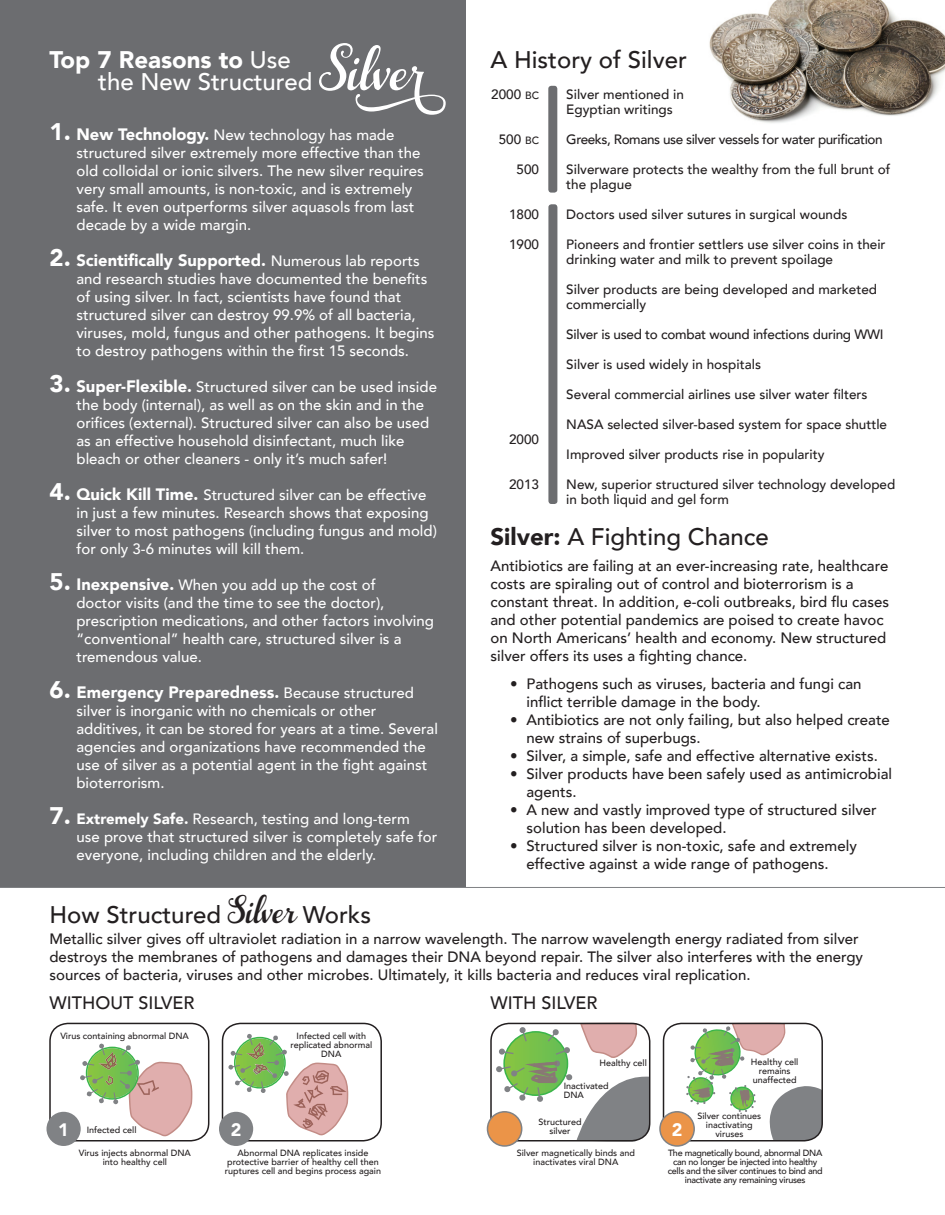
<style>
.page{position:relative;width:945px;height:1215px;background:#fff}
.page>*{position:absolute;margin:0;border:0;box-sizing:border-box;transform-origin:0 0}
.t1{font:italic 700 73.5px "Samantha Italic PRO";color:#fff}
.t2{font:500 24px "Avenir";color:#231f20}
.t3{font:500 24px/22.5px "Avenir";color:#fff}
.t4{font:500 18px "Avenir";color:#231f20}
.t5{font:900 18px "Avenir";color:#fff}
.t6{font:900 16.5px "Avenir";color:#fff}
.t7{font:500 15px/18px "Avenir";color:#fff}
.t8{font:500 15px/18px "Avenir";color:#231f20}
.t9{font:500 13.5px/15px "Avenir";color:#231f20}
.t10{font:500 13.5px "Avenir";letter-spacing:-.03em;color:#231f20}
.t11{font:500 13.5px "Avenir";letter-spacing:-.02em;color:#231f20}
.t12{font:500 9px/9px "Avenir";color:#231f20;text-align:center}
.t13{font:500 9px/9px "Avenir";letter-spacing:-.03em;color:#231f20;text-align:center}
.s1{font-weight:900}
.s2{font-weight:900;font-size:24px}
.s3{font-weight:900;font-size:16.5px}
.s4{font-size:24px}
.s5{font-weight:500;font-size:15px}
.s6{font-size:10.5px}
.s7{font-family:"Samantha Italic PRO";font-weight:700;font-style:italic;font-size:46.5px}
</style>
<div class="page">
<img style="left:709px;top:0;width:236px;height:123px">
<div style="left:0;top:0;width:465px;height:888px;background:#6c6d70"></div>
<svg style="left:684px;top:1022px;width:139px;height:117px"></svg>
<svg style="left:496px;top:1022px;width:154px;height:117px"></svg>
<svg style="left:80px;top:1043px;width:113px;height:93px"></svg>
<div style="left:49px;top:1023px;width:160px;height:119px;border:2px solid #231f20;border-radius:18px"></div>
<div style="left:47px;top:1112px;width:34px;height:34px;background:#808285;border-radius:50%"></div>
<div style="left:222px;top:1023px;width:160px;height:119px;border:2px solid #231f20;border-radius:18px"></div>
<div style="left:219px;top:1112px;width:34px;height:34px;background:#808285;border-radius:50%"></div>
<svg style="left:228px;top:1034px;width:120px;height:101px"></svg>
<div style="left:490px;top:1023px;width:160px;height:119px;border:2px solid #231f20;border-radius:18px"></div>
<div style="left:487px;top:1112px;width:35px;height:34px;background:#eb9448;border-radius:50%"></div>
<div style="left:487px;top:1111px;width:35px;height:36px;border:2px solid #808285;border-radius:50%"></div>
<div style="left:663px;top:1023px;width:160px;height:119px;border:2px solid #231f20;border-radius:18px"></div>
<div style="left:660px;top:1112px;width:34px;height:34px;background:#eb9448;border-radius:50%"></div>
<div style="left:659px;top:1111px;width:36px;height:36px;border:2px solid #808285;border-radius:50%"></div>
<div style="left:548px;top:86px;width:9px;height:107px;background:#6c6d70;border-radius:3px"></div>
<div style="left:548px;top:204px;width:9px;height:300px;background:#6c6d70;border-radius:3px"></div>
<hr style="left:0;top:887px;width:945px;height:1px;background:#808285">
<h2 class="t3" style="left:98px;top:47px;width:216px;text-indent:-49px"><span class="s1">Top 7 Reasons to</span> Use the New Structured</h2>
<h1 class="t1" style="left:319px;top:22px;width:180px">Silver</h1>
<p class="t7" style="left:77px;top:125px;width:349px;text-indent:-27px"><span class="s2">1.</span> <span class="s3">New Technology.</span> New technology has made structured silver extremely more effective than the old colloidal or ionic silvers. The new silver requires very small amounts, is non-toxic, and is extremely safe. It even outperforms silver aquasols from last decade by a wide margin.</p>
<p class="t6" style="left:50px;top:246px;width:372px"><span class="s4">2.</span> Scientifically Supported. <span class="s5">Numerous lab reports</span></p>
<p class="t7" style="left:76px;top:269px;width:359px">and research studies have documented the benefits of using silver. In fact, scientists have found that structured silver can destroy 99.9% of all bacteria, viruses, mold, fungus and other pathogens. It begins to destroy pathogens within the first 15 seconds.</p>
<p class="t7" style="left:77px;top:377px;width:362px;text-indent:-27px"><span class="s2">3.</span> <span class="s3">Super-Flexible.</span> Structured silver can be used inside the body (internal), as well as on the skin and in the orifices (external). Structured silver can also be used as an effective household disinfectant, much like bleach or other cleaners - only it’s much safer!</p>
<p class="t7" style="left:76px;top:485px;width:362px;text-indent:-27px"><span class="s2">4.</span> <span class="s3">Quick Kill Time.</span> Structured silver can be effective in just a few minutes. Research shows that exposing silver to most pathogens (including fungus and mold) for only 3-6 minutes will kill them.</p>
<p class="t7" style="left:76px;top:575px;width:359px;text-indent:-27px"><span class="s2">5.</span> <span class="s3">Inexpensive.</span> When you add up the cost of<br>doctor visits (and the time to see the doctor), prescription medications, and other factors involving “conventional” health care, structured silver is a tremendous value.</p>
<p class="t6" style="left:50px;top:678px;width:366px"><span class="s4">6.</span> Emergency Preparedness. <span class="s5">Because structured</span></p>
<p class="t7" style="left:76px;top:701px;width:363px">silver is inorganic with no chemicals or other additives, it can be stored for years at a time. Several agencies and organizations have recommended the use of silver as a potential agent in the fight against bioterrorism.</p>
<p class="t7" style="left:76px;top:809px;width:362px;text-indent:-27px"><span class="s2">7.</span> <span class="s1">Extremely Safe.</span> Research, testing and long-term<br>use prove that structured silver is completely safe for everyone, including children and the elderly.</p>
<h2 class="t2" style="left:490px;top:38px;width:198px">A History of Silver</h2>
<p class="t9" style="left:566px;top:86px;width:119px">Silver mentioned in<br>Egyptian writings</p>
<p class="t10" style="left:566px;top:128px;width:318px">Greeks, Romans use silver vessels for water purification</p>
<p class="t9" style="left:566px;top:161px;width:326px">Silverware protects the wealthy from the full brunt of the plague</p>
<p class="t9" style="left:566px;top:206px;width:283px">Doctors used silver sutures in surgical wounds</p>
<p class="t9" style="left:566px;top:236px;width:321px">Pioneers and frontier settlers use silver coins in their drinking water and milk to prevent spoilage</p>
<p class="t9" style="left:566px;top:281px;width:312px">Silver products are being developed and marketed commercially</p>
<p class="t11" style="left:566px;top:323px;width:319px">Silver is used to combat wound infections during WWI</p>
<p class="t9" style="left:566px;top:356px;width:196px">Silver is used widely in hospitals</p>
<p class="t9" style="left:566px;top:386px;width:303px">Several commercial airlines use silver water filters</p>
<p class="t9" style="left:566px;top:416px;width:322px">NASA selected silver-based system for space shuttle</p>
<p class="t9" style="left:566px;top:446px;width:260px">Improved silver products rise in popularity</p>
<p class="t9" style="left:566px;top:476px;width:331px">New, superior structured silver technology developed in both liquid and gel form</p>
<h2 class="t2" style="left:490px;top:516px;width:280px"><span class="s1">Silver:</span> A Fighting Chance</h2>
<p class="t8" style="left:490px;top:556px;width:400px">Antibiotics are failing at an ever-increasing rate, healthcare costs are spiraling out of control and bioterrorism is a constant threat. In addition, e-coli outbreaks, bird flu cases and other potential pandemics are poised to create havoc on North Americans’ health and economy. New structured silver offers its uses a fighting chance.</p>
<p class="t8" style="left:526px;top:674px;width:337px;text-indent:-16px">• Pathogens such as viruses, bacteria and fungi can inflict terrible damage in the body.</p>
<p class="t8" style="left:526px;top:710px;width:365px;text-indent:-16px">• Antibiotics are not only failing, but also helped create new strains of superbugs.</p>
<p class="t8" style="left:510px;top:746px;width:369px">• Silver, a simple, safe and effective alternative exists.</p>
<p class="t8" style="left:526px;top:764px;width:367px;text-indent:-16px">• Silver products have been safely used as antimicrobial agents.</p>
<p class="t8" style="left:526px;top:800px;width:352px;text-indent:-16px">• A new and vastly improved type of structured silver solution has been developed.</p>
<p class="t8" style="left:526px;top:836px;width:332px;text-indent:-16px">• Structured silver is non-toxic, safe and extremely effective against a wide range of pathogens.</p>
<p class="t9" style="left:491px;top:86px;width:49px">2000 <span class="s6">BC</span></p>
<p class="t9" style="left:499px;top:131px;width:42px">500 <span class="s6">BC</span></p>
<p class="t9" style="left:517px;top:161px;width:24px">500</p>
<p class="t9" style="left:509px;top:206px;width:32px">1800</p>
<p class="t9" style="left:509px;top:236px;width:32px">1900</p>
<p class="t9" style="left:509px;top:431px;width:32px">2000</p>
<p class="t9" style="left:509px;top:476px;width:32px">2013</p>
<h2 class="t2" style="left:50px;top:894px;width:323px">How Structured <span class="s7">Silver</span> Works</h2>
<p class="t8" style="left:50px;top:929px;width:815px">Metallic silver gives off ultraviolet radiation in a narrow wavelength. The narrow wavelength energy radiated from silver destroys the membranes of pathogens and damages their DNA beyond repair. The silver also interferes with the energy sources of bacteria, viruses and other microbes. Ultimately, it kills bacteria and reduces viral replication.</p>
<p class="t4" style="left:50px;top:987px;width:147px">WITHOUT SILVER</p>
<p class="t4" style="left:490px;top:987px;width:109px">WITH SILVER</p>
<p class="t12" style="left:60px;top:1031px;width:130px">Virus containing abnormal DNA</p>
<p class="t12" style="left:291px;top:1031px;width:83px">Infected cell with replicated abnormal<br>DNA</p>
<p class="t12" style="left:599px;top:1058px;width:49px">Healthy cell</p>
<p class="t12" style="left:564px;top:1081px;width:47px;text-align:left">Inactivated<br>DNA</p>
<p class="t12" style="left:751px;top:1057px;width:49px">Healthy cell remains unaffected</p>
<p class="t5" style="left:58px;top:1114px;width:12px">1</p>
<p class="t12" style="left:87px;top:1125px;width:51px">Infected cell</p>
<p class="t12" style="left:79px;top:1148px;width:114px">Virus injects abnormal DNA into healthy cell</p>
<p class="t5" style="left:231px;top:1114px;width:12px">2</p>
<p class="t12" style="left:225px;top:1148px;width:158px">Abnormal DNA replicates inside protective barrier of healthy cell then ruptures cell and begins process again</p>
<p class="t12" style="left:539px;top:1117px;width:45px">Structured silver</p>
<p class="t12" style="left:697px;top:1111px;width:65px">Silver continues inactivating viruses</p>
<p class="t5" style="left:672px;top:1114px;width:12px">2</p>
<p class="t12" style="left:517px;top:1148px;width:120px">Silver magnetically binds and inactivates viral DNA</p>
<p class="t13" style="left:668px;top:1148px;width:156px">The magnetically bound, abnormal DNA can no longer be injected into healthy cells and the silver continues to bind and inactivate any remaining viruses</p>
</div>
